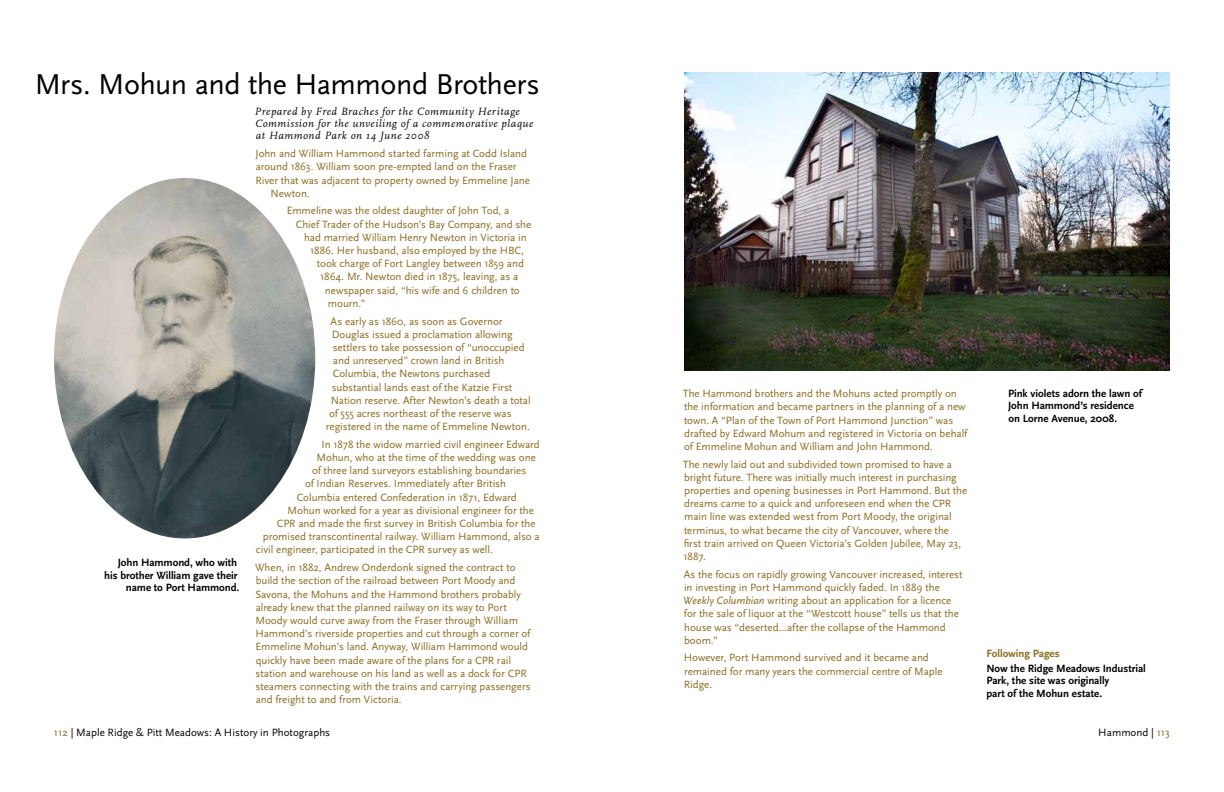
<style>
.page{position:relative;width:1224px;height:792px;background:#fff}
.page>*{position:absolute;margin:0;border:0;box-sizing:border-box;transform-origin:0 0}
.t1{font:30px "Scala Sans";letter-spacing:-.015em;color:#000}
.t2{font:11px/13.2px "Scala Sans";letter-spacing:-.005em;color:#8b6b21}
.t3{font:700 11px/12.5px "Scala Sans";letter-spacing:-.005em;color:#000}
.t4{font:italic 11px/12px "FF Scala";letter-spacing:.045em;color:#000}
.t5{font:11px "Scala Sans";color:#000}
.t6{font:700 11px "Scala Sans";letter-spacing:-.005em;color:#8b6b21}
.s1{font-style:italic}
.s2{color:#8b6b21}
</style>
<div class="page">
<img style="left:684px;top:73px;width:486px;height:298px">
<img style="left:54px;top:178px;width:261px;height:360px">
<h1 class="t1" style="left:35px;top:68px;width:507px">Mrs. Mohun and the Hammond Brothers</h1>
<p class="t3" style="left:104px;top:557px;width:137px;text-align:right">John Hammond, who with his brother William gave their name to Port Hammond.</p>
<p class="t4" style="left:255px;top:106px;width:280px">Prepared by Fred Braches for the Community Heritage<br>Commission for the unveiling of a commemorative plaque at Hammond Park on 14 June 2008</p>
<p class="t2" style="left:255px;top:147px;width:273px">John and William Hammond started farming at Codd Island</p>
<p class="t2" style="left:256px;top:160px;width:262px">around 1863. William soon pre-empted land on the Fraser</p>
<p class="t2" style="left:255px;top:174px;width:276px">River that was adjacent to property owned by Emmeline Jane</p>
<p class="t2" style="left:271px;top:187px;width:41px">Newton.</p>
<p class="t2" style="left:287px;top:204px;width:224px">Emmeline was the oldest daughter of John Tod, a</p>
<p class="t2" style="left:296px;top:218px;width:237px">Chief Trader of the Hudson’s Bay Company, and she</p>
<p class="t2" style="left:304px;top:231px;width:224px">had married William Henry Newton in Victoria in</p>
<p class="t2" style="left:310px;top:244px;width:215px">1886. Her husband, also employed by the HBC,</p>
<p class="t2" style="left:317px;top:257px;width:209px">took charge of Fort Langley between 1859 and</p>
<p class="t2" style="left:320px;top:270px;width:200px">1864. Mr. Newton died in 1875, leaving, as a</p>
<p class="t2" style="left:325px;top:284px;width:196px">newspaper said, “his wife and 6 children to</p>
<p class="t2" style="left:328px;top:297px;width:39px">mourn.”</p>
<p class="t2" style="left:331px;top:315px;width:174px">As early as 1860, as soon as Governor</p>
<p class="t2" style="left:332px;top:328px;width:182px">Douglas issued a proclamation allowing</p>
<p class="t2" style="left:333px;top:341px;width:193px">settlers to take possession of “unoccupied</p>
<p class="t2" style="left:333px;top:354px;width:173px">and unreserved” crown land in British</p>
<p class="t2" style="left:333px;top:367px;width:159px">Columbia, the Newtons purchased</p>
<p class="t2" style="left:332px;top:381px;width:182px">substantial lands east of the Katzie First</p>
<p class="t2" style="left:331px;top:394px;width:202px">Nation reserve. After Newton’s death a total</p>
<p class="t2" style="left:329px;top:407px;width:184px">of 555 acres northeast of the reserve was</p>
<p class="t2" style="left:326px;top:420px;width:205px">registered in the name of Emmeline Newton.</p>
<p class="t2" style="left:322px;top:438px;width:220px">In 1878 the widow married civil engineer Edward</p>
<p class="t2" style="left:317px;top:451px;width:221px">Mohun, who at the time of the wedding was one</p>
<p class="t2" style="left:312px;top:464px;width:216px">of three land surveyors establishing boundaries</p>
<p class="t2" style="left:305px;top:477px;width:202px">of Indian Reserves. Immediately after British</p>
<p class="t2" style="left:297px;top:491px;width:221px">Columbia entered Confederation in 1871, Edward</p>
<p class="t2" style="left:288px;top:504px;width:248px">Mohun worked for a year as divisional engineer for the</p>
<p class="t2" style="left:277px;top:517px;width:260px">CPR and made the first survey in British Columbia for the</p>
<p class="t2" style="left:263px;top:530px;width:278px">promised transcontinental railway. William Hammond, also a</p>
<p class="t2" style="left:256px;top:543px;width:238px">civil engineer, participated in the CPR survey as well.</p>
<p class="t2" style="left:255px;top:561px;width:277px">When, in 1882, Andrew Onderdonk signed the contract to build the section of the railroad between Port Moody and Savona, the Mohuns and the Hammond brothers probably already knew that the planned railway on its way to Port Moody would curve away from the Fraser through William Hammond’s riverside properties and cut through a corner of Emmeline Mohun’s land. Anyway, William Hammond would quickly have been made aware of the plans for a CPR rail station and warehouse on his land as well as a dock for CPR steamers connecting with the trains and carrying passengers and freight to and from Victoria.</p>
<p class="t2" style="left:683px;top:387px;width:286px">The Hammond brothers and the Mohuns acted promptly on the information and became partners in the planning of a new town. A “Plan of the Town of Port Hammond Junction” was drafted by Edward Mohum and registered in Victoria on behalf of Emmeline Mohun and William and John Hammond.</p>
<p class="t2" style="left:683px;top:458px;width:286px">The newly laid out and subdivided town promised to have a bright future. There was initially much interest in purchasing properties and opening businesses in Port Hammond. But the dreams came to a quick and unforeseen end when the CPR main line was extended west from Port Moody, the original terminus, to what became the city of Vancouver, where the first train arrived on Queen Victoria’s Golden Jubilee, May 23, 1887.</p>
<p class="t2" style="left:683px;top:568px;width:281px">As the focus on rapidly growing Vancouver increased, interest in investing in Port Hammond quickly faded. In 1889 the <span class="s1">Weekly Columbian</span> writing about an application for a licence for the sale of liquor at the “Westcott house” tells us that the house was “deserted…after the collapse of the Hammond boom.”</p>
<p class="t2" style="left:684px;top:651px;width:260px">However, Port Hammond survived and it became and remained for many years the commercial centre of Maple<br>Ridge.</p>
<p class="t3" style="left:1008px;top:387px;width:135px">Pink violets adorn the lawn of<br>John Hammond’s residence on Lorne Avenue, 2008.</p>
<p class="t6" style="left:986px;top:648px;width:75px">Following Pages</p>
<p class="t3" style="left:986px;top:662px;width:161px">Now the Ridge Meadows Industrial<br>Park, the site was originally<br>part of the Mohun estate.</p>
<p class="t5" style="left:54px;top:726px;width:278px"><span class="s2">112</span> | Maple Ridge &amp; Pitt Meadows: A History in Photographs</p>
<p class="t5" style="left:1098px;top:726px;width:73px">Hammond | <span class="s2">113</span></p>
</div>
